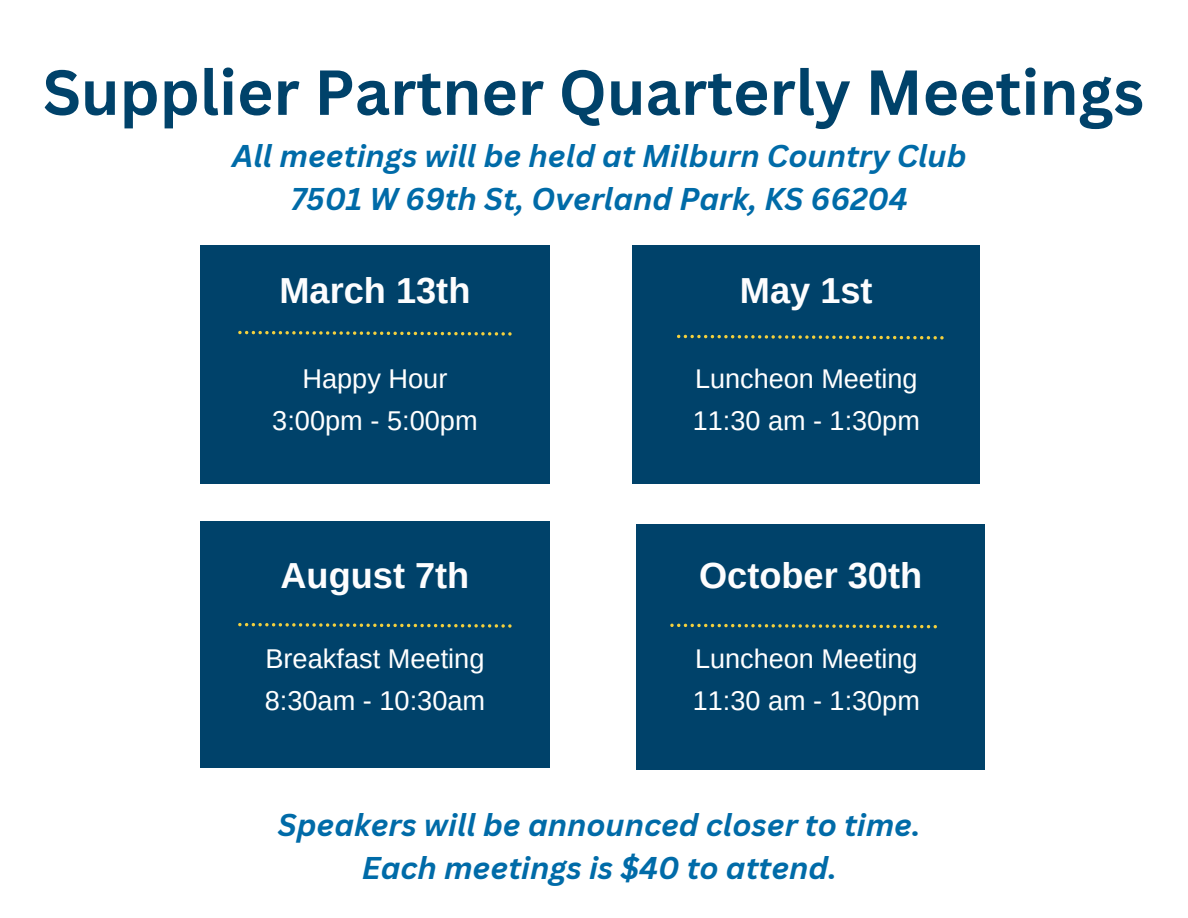
<style>
.page{position:relative;width:1188px;height:918px;background:#fff}
.page>*{position:absolute;margin:0;border:0;box-sizing:border-box;transform-origin:0 0}
.t1{font:700 62.1px "Canva Sans";color:#00426a}
.t2{font:700 36.15px "Arimo";color:#fdfdfe}
.t3{font:italic 700 30.6px/42.8px "Canva Sans";color:#006ba8;text-align:center}
.t4{font:27.15px "Arimo";color:#fff}
.t5{font:27px "Arimo";color:#fff}
</style>
<div class="page">
<div style="left:200px;top:245px;width:350px;height:239px;background:#00426a"></div>
<svg style="left:238px;top:331px;width:274px;height:5px"></svg>
<div style="left:633px;top:245px;width:347px;height:239px;background:#00426a"></div>
<svg style="left:677px;top:335px;width:267px;height:5px"></svg>
<div style="left:200px;top:521px;width:350px;height:247px;background:#00426a"></div>
<svg style="left:238px;top:623px;width:274px;height:5px"></svg>
<div style="left:637px;top:524px;width:347px;height:245px;background:#00426a"></div>
<svg style="left:670px;top:624px;width:267px;height:4px"></svg>
<p class="t1" style="left:43px;top:49px;width:1103px">Supplier Partner Quarterly Meetings</p>
<h2 class="t3" style="left:232px;top:134px;width:736px">All meetings will be held at Milburn Country Club<br>7501 W 69th St, Overland Park, KS 66204</h2>
<h1 class="t2" style="left:279px;top:270px;width:192px">March 13th</h1>
<h3 class="t4" style="left:302px;top:364px;width:147px">Happy Hour</h3>
<h2 class="t4" style="left:272px;top:405px;width:207px">3:00pm - 5:00pm</h2>
<p class="t2" style="left:740px;top:270px;width:134px">May 1st</p>
<p class="t5" style="left:695px;top:364px;width:224px">Luncheon Meeting</p>
<p class="t5" style="left:693px;top:405px;width:229px">11:30 am - 1:30pm</p>
<h2 class="t2" style="left:281px;top:556px;width:190px">August 7th</h2>
<p class="t2" style="left:699px;top:556px;width:225px">October 30th</p>
<h2 class="t4" style="left:265px;top:644px;width:221px">Breakfast Meeting</h2>
<p class="t4" style="left:265px;top:685px;width:222px">8:30am - 10:30am</p>
<p class="t5" style="left:695px;top:644px;width:224px">Luncheon Meeting</p>
<p class="t5" style="left:693px;top:686px;width:229px">11:30 am - 1:30pm</p>
<p class="t3" style="left:278px;top:803px;width:644px">Speakers will be announced closer to time.<br>Each meetings is $40 to attend.</p>
</div>
